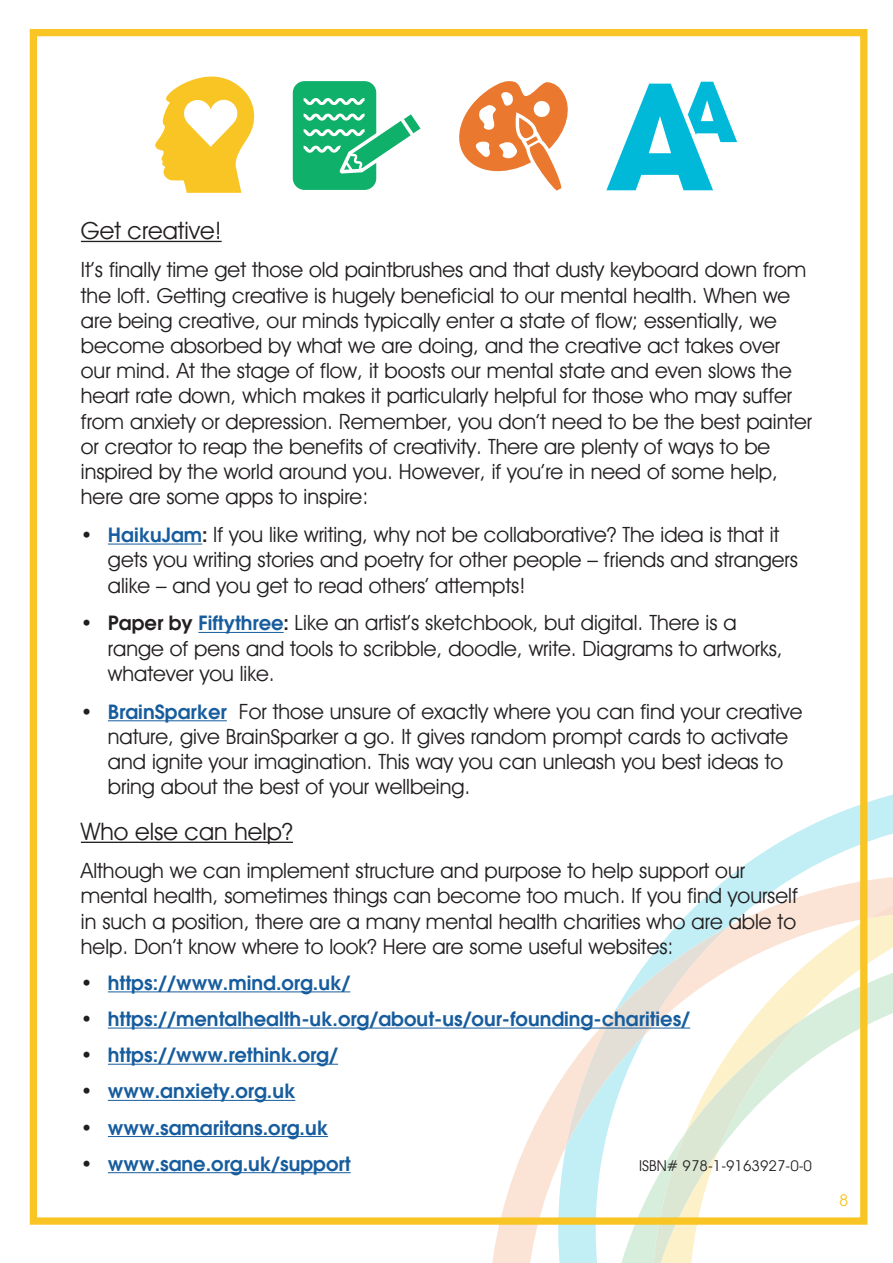
<style>
.page{position:relative;width:893px;height:1263px;background:#fff}
.page>*{position:absolute;margin:0;border:0;box-sizing:border-box;transform-origin:0 0}
.t1{font:24px "Avant Garde IT Cby BT";color:#231f20}
.t2{font:21px/25.2px "Avant Garde IT Cby BT";color:#231f20}
.t3{font:600 19.5px "Avant Garde LT";color:#175d9e}
.t4{font:16.5px "Avant Garde IT Cby BT";color:#f8c525}
.t5{font:15px "Avant Garde IT Cby BT";color:#231f20}
.s1{font-family:"Avant Garde LT";font-weight:600;font-size:19.5px}
.s2{font-family:"Avant Garde LT";font-weight:600;font-size:19.5px;color:#175d9e}
.s3{color:#231f20}
</style>
<div class="page">
<svg style="left:488px;top:1028px;width:70px;height:235px"></svg>
<svg style="left:558px;top:780px;width:335px;height:483px"></svg>
<svg style="left:652px;top:853px;width:241px;height:22px"></svg>
<svg style="left:566px;top:875px;width:132px;height:388px"></svg>
<svg style="left:698px;top:863px;width:195px;height:400px"></svg>
<div style="left:30px;top:29px;width:837px;height:1196px;border:7px solid #f8c525"></div>
<hr style="left:81px;top:241px;width:141px;height:1px;background:#231f20">
<hr style="left:108px;top:544px;width:94px;height:1px;background:#175d9e">
<hr style="left:198px;top:632px;width:86px;height:1px;background:#175d9e">
<hr style="left:108px;top:720px;width:119px;height:1px;background:#175d9e">
<hr style="left:81px;top:842px;width:212px;height:1px;background:#231f20">
<hr style="left:108px;top:991px;width:242px;height:1px;background:#175d9e">
<hr style="left:108px;top:1027px;width:582px;height:1px;background:#175d9e">
<hr style="left:108px;top:1064px;width:230px;height:1px;background:#175d9e">
<hr style="left:108px;top:1100px;width:187px;height:1px;background:#175d9e">
<hr style="left:108px;top:1136px;width:220px;height:1px;background:#175d9e">
<hr style="left:108px;top:1172px;width:243px;height:1px;background:#175d9e">
<svg style="left:606px;top:82px;width:131px;height:108px"></svg>
<svg style="left:155px;top:76px;width:99px;height:117px"></svg>
<svg style="left:293px;top:81px;width:127px;height:109px"></svg>
<svg style="left:459px;top:81px;width:109px;height:110px"></svg>
<p class="t1" style="left:81px;top:216px;width:142px">Get creative!</p>
<p class="t2" style="left:81px;top:257px;width:733px">It’s finally time get those old paintbrushes and that dusty keyboard down from the loft. Getting creative is hugely beneficial to our mental health. When we are being creative, our minds typically enter a state of flow; essentially, we become absorbed by what we are doing, and the creative act takes over our mind. At the stage of flow, it boosts our mental state and even slows the heart rate down, which makes it particularly helpful for those who may suffer from anxiety or depression. Remember, you don’t need to be the best painter or creator to reap the benefits of creativity. There are plenty of ways to be inspired by the world around you. However, if you’re in need of some help, here are some apps to inspire:</p>
<p class="t2" style="left:108px;top:522px;width:692px;text-indent:-27px"><span class="s1">•</span> <span class="s2">HaikuJam</span><span class="s1">:</span> If you like writing, why not be collaborative? The idea is that it gets you writing stories and poetry for other people – friends and strangers alike – and you get to read others’ attempts!</p>
<p class="t2" style="left:108px;top:610px;width:676px;text-indent:-27px"><span class="s1">• Paper by</span> <span class="s2">Fiftythree</span><span class="s1">:</span> Like an artist’s sketchbook, but digital. There is a range of pens and tools to scribble, doodle, write. Diagrams to artworks, whatever you like.</p>
<p class="t2" style="left:108px;top:699px;width:696px;text-indent:-27px"><span class="s1">•</span> <span class="s2">BrainSparker</span> For those unsure of exactly where you can find your creative nature, give BrainSparker a go. It gives random prompt cards to activate and ignite your imagination. This way you can unleash you best ideas to bring about the best of your wellbeing.</p>
<p class="t1" style="left:81px;top:817px;width:214px">Who else can help?</p>
<p class="t2" style="left:81px;top:858px;width:718px">Although we can implement structure and purpose to help support our mental health, sometimes things can become too much. If you find yourself in such a position, there are a many mental health charities who are able to help. Don’t know where to look? Here are some useful websites:</p>
<p class="t3" style="left:81px;top:970px;width:271px"><span class="s3">•</span> https://www.mind.org.uk/</p>
<p class="t3" style="left:81px;top:1006px;width:611px"><span class="s3">•</span> https://mentalhealth-uk.org/about-us/our-founding-charities/</p>
<p class="t3" style="left:81px;top:1042px;width:259px"><span class="s3">•</span> https://www.rethink.org/</p>
<p class="t3" style="left:81px;top:1078px;width:216px"><span class="s3">•</span> www.anxiety.org.uk</p>
<p class="t3" style="left:81px;top:1115px;width:249px"><span class="s3">•</span> www.samaritans.org.uk</p>
<p class="t3" style="left:81px;top:1151px;width:271px"><span class="s3">•</span> www.sane.org.uk/support</p>
<p class="t5" style="left:639px;top:1156px;width:174px">ISBN# 978-1-9163927-0-0</p>
<p class="t4" style="left:839px;top:1190px;width:11px">8</p>
</div>
